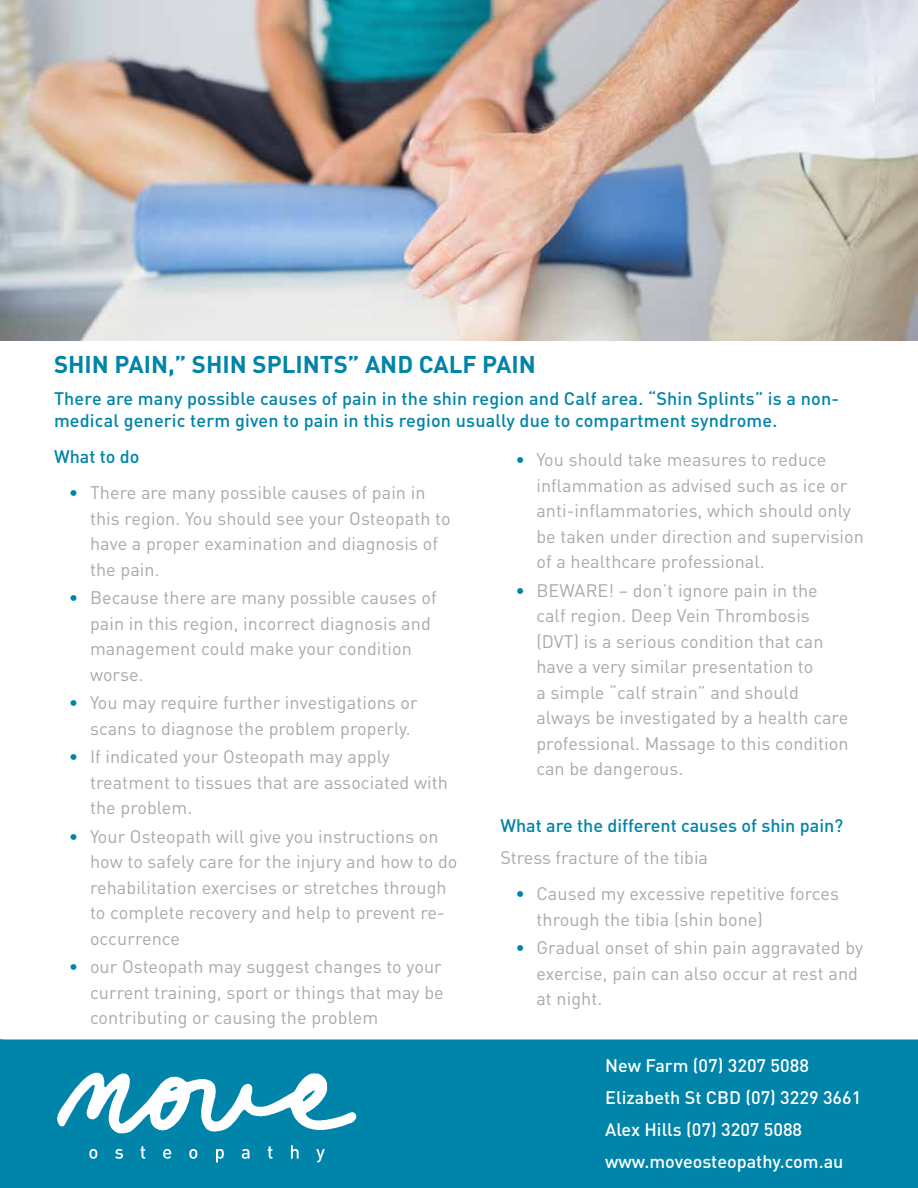
<style>
.page{position:relative;width:918px;height:1188px;background:#fff}
.page>*{position:absolute;margin:0;border:0;box-sizing:border-box;transform-origin:0 0}
.t1{font:700 24px "DIN";color:#0084a9}
.t2{font:18px/25.5px "DIN";letter-spacing:.005em;color:#a7a9ac}
.t3{font:500 18px/22.5px "DIN";letter-spacing:.01em;color:#0084a9}
.t4{font:500 18px/32.1px "DIN";color:#fff}
.s1{color:#0084a9}
</style>
<div class="page">
<div style="left:0;top:1040px;width:918px;height:148px;background:#0084a9"></div>
<svg style="left:89px;top:1145px;width:236px;height:17px;background:#1a90b1"></svg>
<svg style="left:57px;top:1073px;width:299px;height:60px"></svg>
<img style="left:0;top:0;width:918px;height:341px">
<h1 class="t1" style="left:54px;top:348px;width:483px">SHIN PAIN,” SHIN SPLINTS” AND CALF PAIN</h1>
<p class="t3" style="left:54px;top:386px;width:787px">There are many possible causes of pain in the shin region and Calf area. “Shin Splints” is a non&shy;medical generic term given to pain in this region usually due to compartment syndrome.</p>
<p class="t3" style="left:54px;top:445px;width:87px">What to do</p>
<p class="t2" style="left:90px;top:480px;width:362px;text-indent:-21px"><span class="s1">•</span> There are many possible causes of pain in this region. You should see your Osteopath to have a proper examination and diagnosis of the pain.</p>
<p class="t2" style="left:90px;top:585px;width:348px;text-indent:-21px"><span class="s1">•</span> Because there are many possible causes of pain in this region, incorrect diagnosis and management could make your condition worse.</p>
<p class="t2" style="left:90px;top:690px;width:329px;text-indent:-21px"><span class="s1">•</span> You may require further investigations or scans to diagnose the problem properly.</p>
<p class="t2" style="left:90px;top:744px;width:360px;text-indent:-21px"><span class="s1">•</span> If indicated your Osteopath may apply treatment to tissues that are associated with the problem.</p>
<p class="t2" style="left:90px;top:823px;width:369px;text-indent:-21px"><span class="s1">•</span> Your Osteopath will give you instructions on how to safely care for the injury and how to do rehabilitation exercises or stretches through to complete recovery and help to prevent re&shy;occurrence</p>
<p class="t2" style="left:90px;top:954px;width:355px;text-align:justify;text-indent:-21px"><span class="s1">•</span> our Osteopath may suggest changes to your current training, sport or things that may be contributing or causing the problem</p>
<p class="t2" style="left:536px;top:447px;width:329px;text-indent:-21px"><span class="s1">•</span> You should take measures to reduce inflammation as advised such as ice or anti-inflammatories, which should only be taken under direction and supervision of a healthcare professional.</p>
<p class="t2" style="left:536px;top:577px;width:314px;text-indent:-21px"><span class="s1">•</span> BEWARE! – don’t ignore pain in the calf region. Deep Vein Thrombosis (DVT) is a serious condition that can have a very similar presentation to<br>a simple “calf strain” and should always be investigated by a health care professional. Massage to this condition can be dangerous.</p>
<p class="t3" style="left:500px;top:814px;width:345px">What are the different causes of shin pain?</p>
<p class="t2" style="left:500px;top:844px;width:209px">Stress fracture of the tibia</p>
<p class="t2" style="left:536px;top:880px;width:304px;text-indent:-21px"><span class="s1">•</span> Caused my excessive repetitive forces through the tibia (shin bone)</p>
<p class="t2" style="left:536px;top:934px;width:328px;text-indent:-21px"><span class="s1">•</span> Gradual onset of shin pain aggravated by exercise, pain can also occur at rest and at night.</p>
<p class="t4" style="left:605px;top:1049px;width:258px">New Farm (07) 3207 5088<br>Elizabeth St CBD (07) 3229 3661<br>Alex Hills (07) 3207 5088 www.moveosteopathy.com.au</p>
</div>
